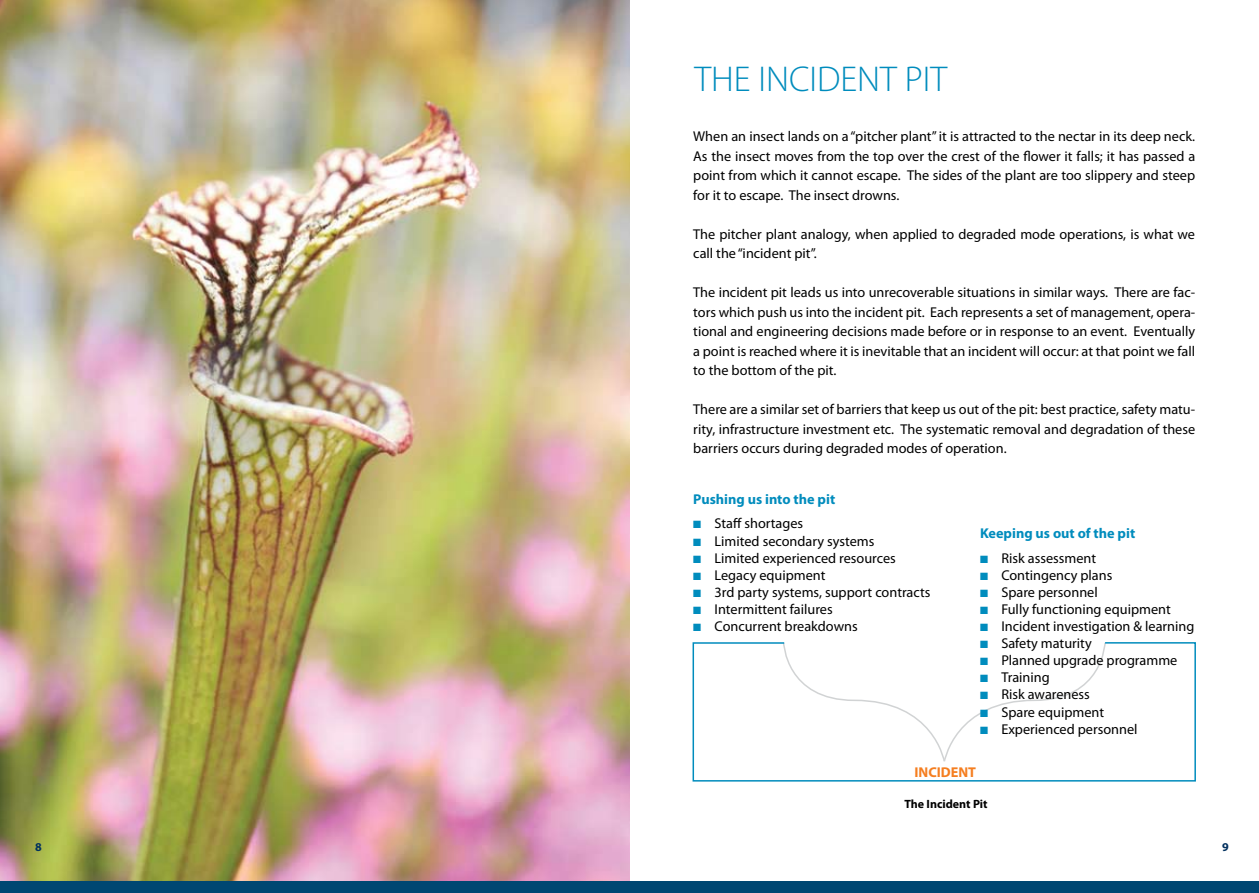
<style>
.page{position:relative;width:1259px;height:893px;background:#fff}
.page>*{position:absolute;margin:0;border:0;box-sizing:border-box;transform-origin:0 0}
.t1{font:300 36px "Myriad Pro";color:#008cbd}
.t2{font:14.25px/19.5px "Myriad Pro";color:#000;text-align:justify}
.t3{font:700 14.25px "Myriad Pro";color:#008cbd}
.t4{font:700 14.25px "Myriad Pro";color:#f57e20}
.t5{font:700 12px "Myriad Pro";color:#000}
.t6{font:700 12px "Myriad Pro";color:#00305e}
.s1{color:#008cbd}
</style>
<div class="page">
<img style="left:0;top:0;width:629px;height:882px">
<div style="left:0;top:882px;width:1259px;height:11px;background:#004772"></div>
<svg style="left:692px;top:642px;width:504px;height:140px"></svg>
<h1 class="t1" style="left:694px;top:59px;width:254px">THE INCIDENT PIT</h1>
<p class="t2" style="left:693px;top:127px;width:503px">When an insect lands on a “pitcher plant” it is attracted to the nectar in its deep neck.<br>As the insect moves from the top over the crest of the flower it falls; it has passed a point from which it cannot escape. The sides of the plant are too slippery and steep for it to escape. The insect drowns.</p>
<p class="t2" style="left:693px;top:225px;width:503px">The pitcher plant analogy, when applied to degraded mode operations, is what we call the “incident pit”.</p>
<p class="t2" style="left:693px;top:283px;width:503px">The incident pit leads us into unrecoverable situations in similar ways. There are fac&shy;tors which push us into the incident pit. Each represents a set of management, opera&shy;tional and engineering decisions made before or in response to an event. Eventually a point is reached where it is inevitable that an incident will occur: at that point we fall to the bottom of the pit.</p>
<p class="t2" style="left:693px;top:400px;width:503px">There are a similar set of barriers that keep us out of the pit: best practice, safety matu&shy;rity, infrastructure investment etc. The systematic removal and degradation of these barriers occurs during degraded modes of operation.</p>
<p class="t3" style="left:693px;top:491px;width:143px">Pushing us into the pit</p>
<p class="t2" style="left:693px;top:514px;width:111px"><span class="s1">■</span> Staff shortages</p>
<p class="t2" style="left:693px;top:531px;width:183px"><span class="s1">■</span> Limited secondary systems</p>
<p class="t2" style="left:693px;top:548px;width:204px"><span class="s1">■</span> Limited experienced resources</p>
<p class="t2" style="left:693px;top:565px;width:134px"><span class="s1">■</span> Legacy equipment</p>
<p class="t2" style="left:693px;top:583px;width:239px"><span class="s1">■</span> 3rd party systems, support contracts</p>
<p class="t2" style="left:693px;top:600px;width:141px"><span class="s1">■</span> Intermittent failures</p>
<p class="t2" style="left:693px;top:617px;width:166px"><span class="s1">■</span> Concurrent breakdowns</p>
<p class="t3" style="left:980px;top:525px;width:157px">Keeping us out of the pit</p>
<p class="t2" style="left:980px;top:548px;width:117px"><span class="s1">■</span> Risk assessment</p>
<p class="t2" style="left:980px;top:565px;width:134px"><span class="s1">■</span> Contingency plans</p>
<p class="t2" style="left:980px;top:583px;width:119px"><span class="s1">■</span> Spare personnel</p>
<p class="t2" style="left:980px;top:600px;width:192px"><span class="s1">■</span> Fully functioning equipment</p>
<p class="t2" style="left:980px;top:617px;width:216px"><span class="s1">■</span> Incident investigation &amp; learning</p>
<p class="t2" style="left:980px;top:634px;width:113px"><span class="s1">■</span> Safety maturity</p>
<p class="t2" style="left:980px;top:651px;width:199px"><span class="s1">■</span> Planned upgrade programme</p>
<p class="t2" style="left:980px;top:668px;width:71px"><span class="s1">■</span> Training</p>
<p class="t2" style="left:980px;top:685px;width:111px"><span class="s1">■</span> Risk awareness</p>
<p class="t2" style="left:980px;top:702px;width:125px"><span class="s1">■</span> Spare equipment</p>
<p class="t2" style="left:980px;top:719px;width:159px"><span class="s1">■</span> Experienced personnel</p>
<p class="t4" style="left:914px;top:764px;width:63px">INCIDENT</p>
<p class="t5" style="left:904px;top:797px;width:85px">The Incident Pit</p>
<p class="t6" style="left:35px;top:840px;width:8px">8</p>
<p class="t6" style="left:1222px;top:840px;width:8px">9</p>
</div>
